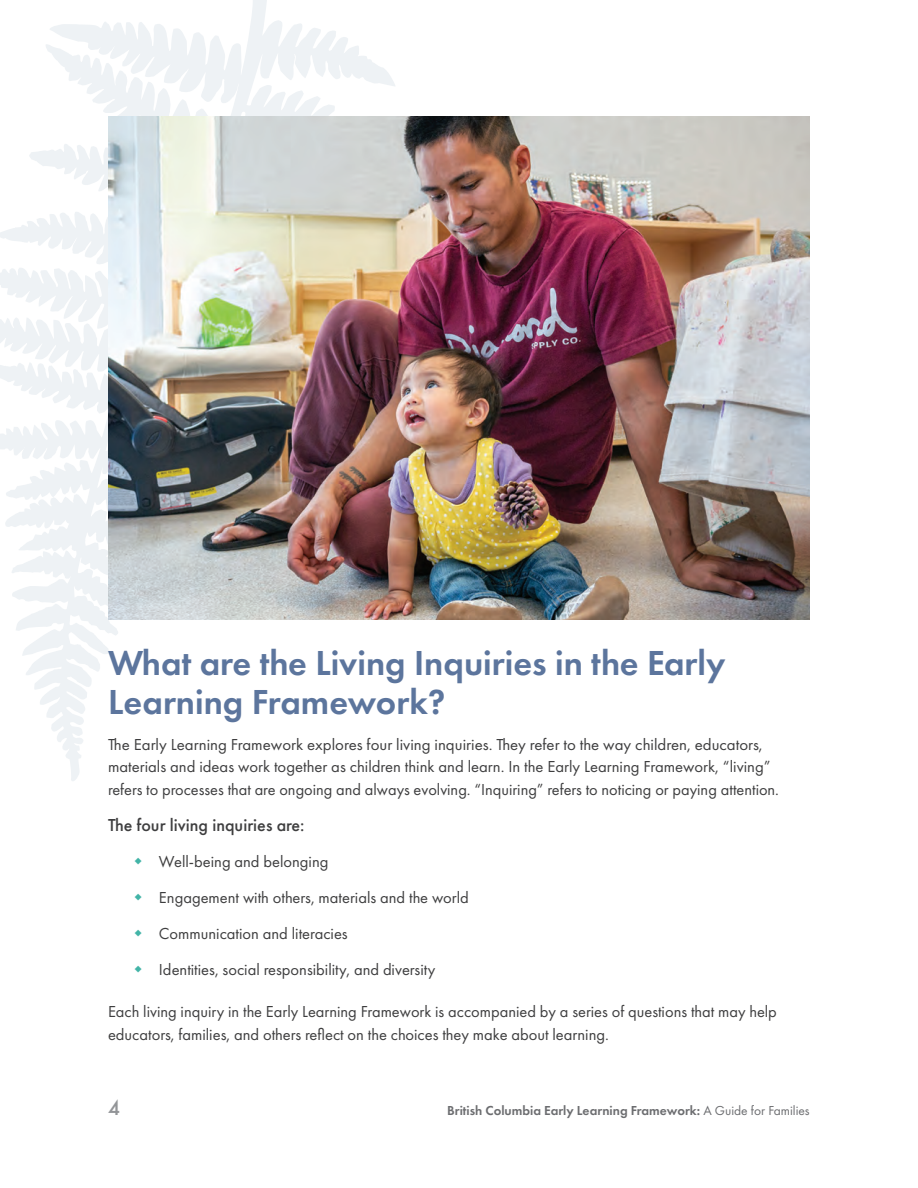
<style>
.page{position:relative;width:918px;height:1188px;background:#fff}
.page>*{position:absolute;margin:0;border:0;box-sizing:border-box;transform-origin:0 0}
.t1{font:600 36px/39px "Futura PT";color:#5c759d}
.t2{font:500 19.5px "Futura";color:#939598}
.t3{font:500 18px "Futura PT";color:#3e3e3f}
.t4{font:16.5px/22.5px "Futura PT";color:#3e3e3f}
.t5{font:600 13.5px "Futura PT";color:#6c6d70}
.s1{font-weight:400}
</style>
<div class="page">
<svg style="left:0;top:0;width:397px;height:781px"></svg>
<img style="left:108px;top:117px;width:702px;height:502px">
<p class="t1" style="left:108px;top:643px;width:619px">What are the Living Inquiries in the Early<br>Learning Framework?</p>
<p class="t4" style="left:108px;top:733px;width:673px">The Early Learning Framework explores four living inquiries. They refer to the way children, educators, materials and ideas work together as children think and learn. In the Early Learning Framework, “living” refers to processes that are ongoing and always evolving. “Inquiring” refers to noticing or paying attention.</p>
<p class="t3" style="left:108px;top:814px;width:198px">The four living inquiries are:</p>
<p class="t4" style="left:159px;top:850px;width:171px">Well-being and belonging</p>
<p class="t4" style="left:159px;top:886px;width:311px">Engagement with others, materials and the world</p>
<p class="t4" style="left:159px;top:922px;width:190px">Communication and literacies</p>
<p class="t4" style="left:159px;top:958px;width:278px">Identities, social responsibility, and diversity</p>
<p class="t4" style="left:108px;top:1001px;width:670px">Each living inquiry in the Early Learning Framework is accompanied by a series of questions that may help educators, families, and others reflect on the choices they make about learning.</p>
<p class="t2" style="left:108px;top:1095px;width:14px">4</p>
<p class="t5" style="left:447px;top:1102px;width:364px">British Columbia Early Learning Framework: <span class="s1">A Guide for Families</span></p>
</div>
